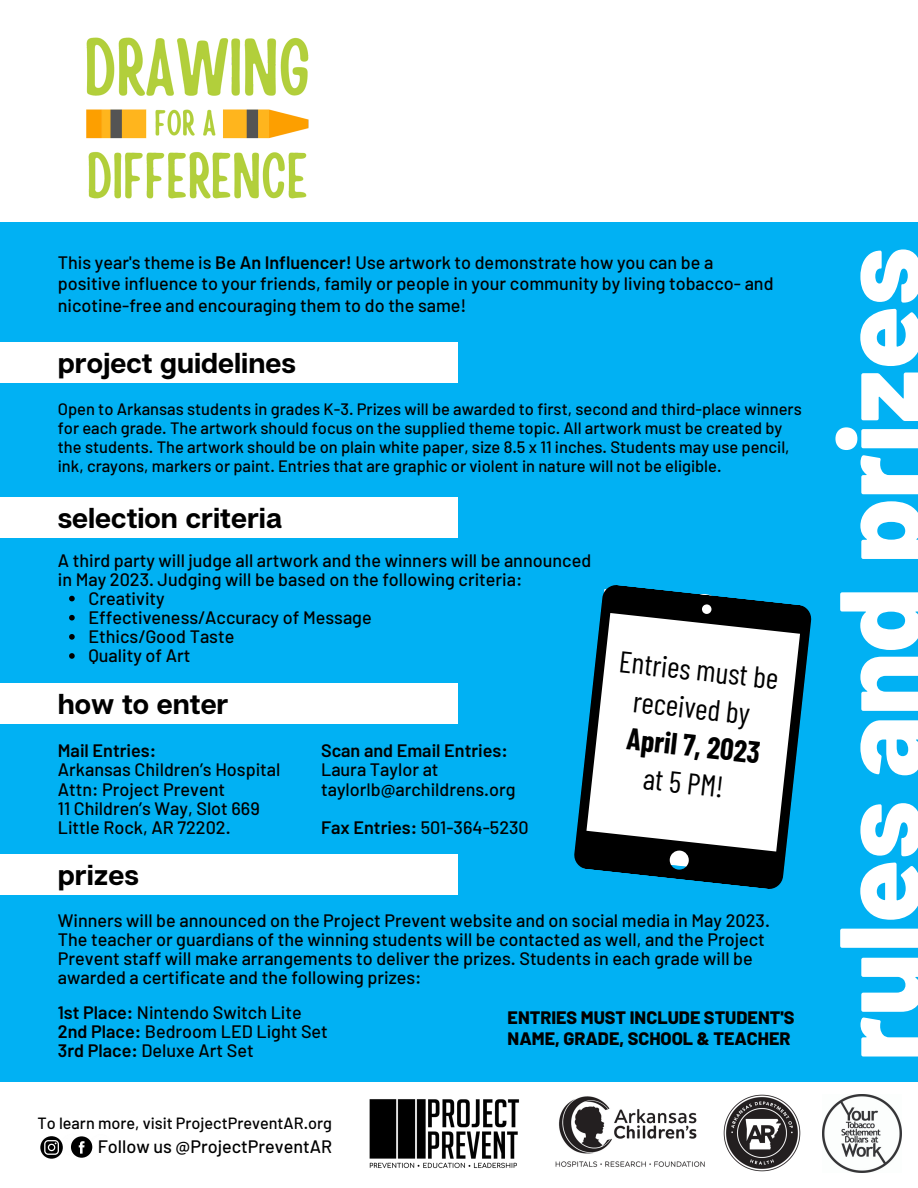
<style>
.page{position:relative;width:918px;height:1188px;background:#fff}
.page>*{position:absolute;margin:0;border:0;box-sizing:border-box;transform-origin:0 0}
.t1{font:800 115.5px "Barlow";color:#fff}
.t2{font:30px/38px "Barlow Condensed";color:#000;text-align:center}
.t3{font:700 30px "Barlow Condensed";color:#000}
.t4{font:700 28.5px "Articulat CF";color:#000}
.t5{font:500 18px/19.2px "Barlow";color:#000}
.t6{font:800 18px/21px "Barlow";color:#000}
.t7{font:600 18px "Barlow";color:#000}
.t8{font:500 16.5px/19.2px "Barlow";color:#000}
.t9{font:500 16.2px "Barlow";color:#000}
.s1{font-weight:600}
</style>
<div class="page">
<div style="left:0;top:222px;width:918px;height:959px;background:#01b1f3"></div>
<div style="left:0;top:1083px;width:918px;height:105px;background:#fff"></div>
<div style="left:0;top:342px;width:458px;height:40px;background:#fff"></div>
<div style="left:0;top:683px;width:458px;height:40px;background:#fff"></div>
<div style="left:0;top:497px;width:458px;height:40px;background:#fff"></div>
<div style="left:0;top:854px;width:458px;height:40px;background:#fff"></div>
<svg style="left:69px;top:596px;width:6px;height:5px"></svg>
<svg style="left:69px;top:615px;width:6px;height:6px"></svg>
<svg style="left:69px;top:634px;width:6px;height:6px"></svg>
<svg style="left:69px;top:653px;width:6px;height:6px"></svg>
<img style="left:86px;top:37px;width:223px;height:162px">
<img style="left:822px;top:1094px;width:79px;height:79px">
<img style="left:723px;top:1094px;width:78px;height:78px">
<img style="left:555px;top:1096px;width:150px;height:71px">
<img style="left:369px;top:1099px;width:151px;height:70px">
<svg style="left:574px;top:585px;width:238px;height:304px;fill:#fff"></svg>
<svg style="left:40px;top:1136px;width:23px;height:23px"></svg>
<svg style="left:71px;top:1136px;width:21px;height:22px"></svg>
<p class="t5" style="left:58px;top:251px;width:717px;line-height:21.3px">This year's theme is <span class="s1">Be An Influencer!</span> Use artwork to demonstrate how you can be a positive influence to your friends, family or people in your community by living tobacco- and nicotine-free and encouraging them to do the same!</p>
<h3 class="t4" style="left:58px;top:345px;width:240px">project guidelines</h3>
<p class="t8" style="left:58px;top:399px;width:745px">Open to Arkansas students in grades K-3. Prizes will be awarded to first, second and third-place winners for each grade. The artwork should focus on the supplied theme topic. All artwork must be created by the students. The artwork should be on plain white paper, size 8.5 x 11 inches. Students may use pencil, ink, crayons, markers or paint. Entries that are graphic or violent in nature will not be eligible.</p>
<h3 class="t4" style="left:58px;top:500px;width:226px">selection criteria</h3>
<p class="t5" style="left:58px;top:550px;width:535px">A third party will judge all artwork and the winners will be announced in May 2023. Judging will be based on the following criteria:</p>
<p class="t5" style="left:88px;top:588px;width:285px">Creativity<br>Effectiveness/Accuracy of Message<br>Ethics/Good Taste<br>Quality of Art</p>
<h3 class="t4" style="left:58px;top:686px;width:172px">how to enter</h3>
<p class="t7" style="left:58px;top:739px;width:100px">Mail Entries:</p>
<p class="t5" style="left:58px;top:760px;width:224px">Arkansas Children’s Hospital<br>Attn: Project Prevent<br>11 Children’s Way, Slot 669<br>Little Rock, AR 72202.</p>
<p class="t7" style="left:321px;top:739px;width:188px">Scan and Email Entries:</p>
<p class="t5" style="left:321px;top:760px;width:196px">Laura Taylor at taylorlb@archildrens.org</p>
<p class="t5" style="left:321px;top:817px;width:209px"><span class="s1">Fax Entries:</span> 501-364-5230</p>
<h2 class="t2" style="left:621px;top:641px;width:161px;rotate:6deg">Entries must be received by</h2>
<h2 class="t3" style="left:629px;top:720px;width:135px;rotate:6deg">April 7, 2023</h2>
<h2 class="t2" style="left:645px;top:758px;width:82px;rotate:6deg">at 5 PM!</h2>
<h3 class="t4" style="left:58px;top:857px;width:82px">prizes</h3>
<p class="t5" style="left:58px;top:910px;width:714px">Winners will be announced on the Project Prevent website and on social media in May 2023.<br>The teacher or guardians of the winning students will be contacted as well, and the Project Prevent staff will make arrangements to deliver the prizes. Students in each grade will be awarded a certificate and the following prizes:</p>
<p class="t5" style="left:58px;top:1002px;width:272px"><span class="s1">1st Place:</span> Nintendo Switch Lite<br><span class="s1">2nd Place:</span> Bedroom LED Light Set<br><span class="s1">3rd Place:</span> Deluxe Art Set</p>
<p class="t9" style="left:37px;top:1113px;width:296px">To learn more, visit ProjectPreventAR.org</p>
<p class="t5" style="left:98px;top:1137px;width:236px">Follow us @ProjectPreventAR</p>
<p class="t6" style="left:508px;top:1006px;width:288px">ENTRIES MUST INCLUDE STUDENT'S<br>NAME, GRADE, SCHOOL &amp; TEACHER</p>
<h1 class="t1" style="left:806px;top:1061px;width:816px;rotate:-90deg">rules and prizes</h1>
</div>
